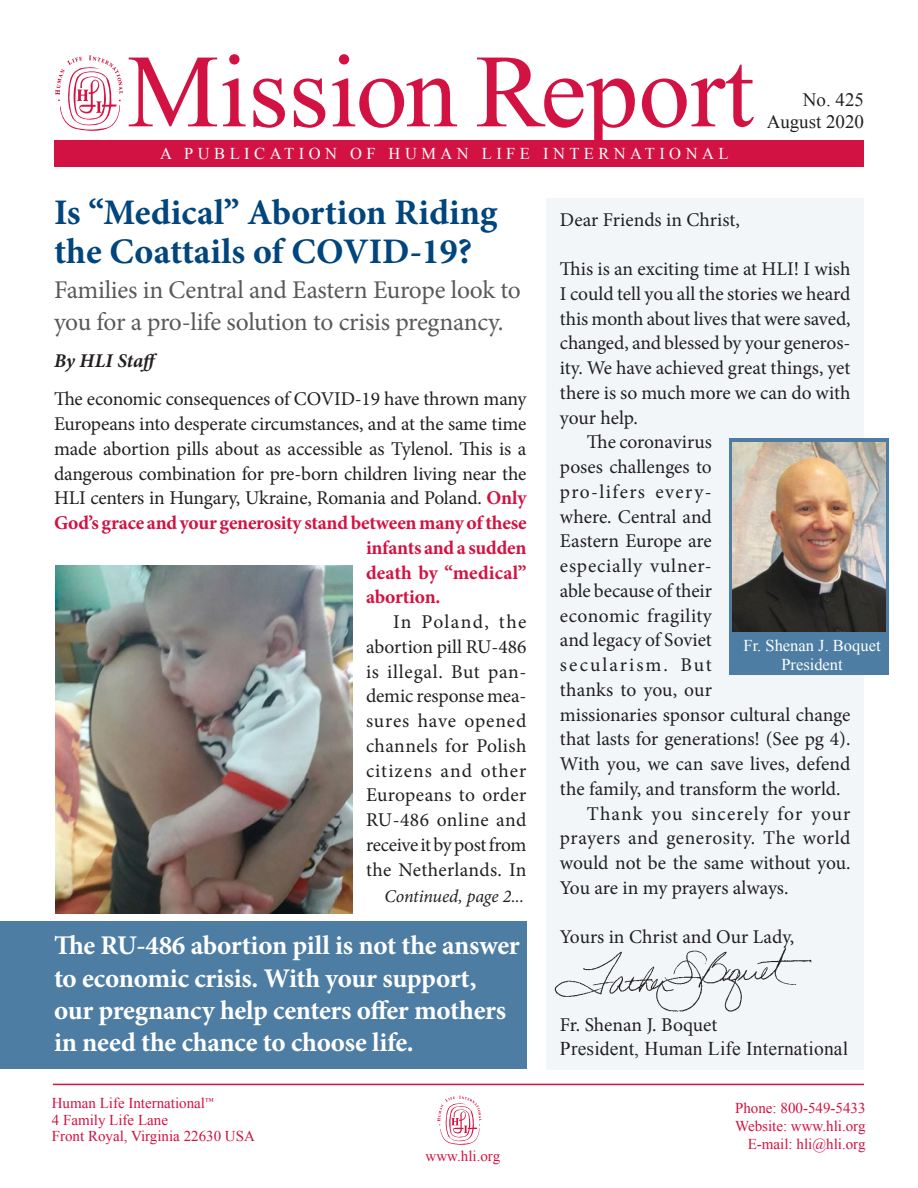
<style>
.page{position:relative;width:918px;height:1188px;background:#fff}
.page>*{position:absolute;margin:0;border:0;box-sizing:border-box;transform-origin:0 0}
.t1{font:103.8px "Times New Roman";color:#d21242}
.t2{font:44.7px "Goudy Old Style T";letter-spacing:.035em;color:#d21242}
.t3{font:700 36px/39px "Minion Pro";color:#00457c}
.t4{font:700 27px/32.4px "Minion Pro";letter-spacing:-.01em;color:#fff}
.t5{font:25.5px/31.5px "Minion Pro";letter-spacing:-.015em;color:#58595b}
.t6{font:21.75px "Goudy Old Style T";letter-spacing:.18em;color:#d21242}
.t7{font:19.5px/24.8px "Minion Pro";letter-spacing:-.005em;color:#231f20;text-align:justify}
.t8{font:700 19.5px "Minion Pro";letter-spacing:-.01em;color:#d21242}
.t9{font:19.5px "Minion Pro";letter-spacing:.025em;color:#231f20}
.t10{font:19.5px "Times New Roman";letter-spacing:.01em;color:#231f20}
.t11{font:19.5px "Minion Pro";letter-spacing:.05em;color:#231f20}
.t12{font:19.5px "Minion Pro";letter-spacing:.04em;color:#231f20}
.t13{font:19.5px "Minion Pro";letter-spacing:.075em;color:#231f20}
.t14{font:700 19.5px "Minion Pro";letter-spacing:.01em;color:#d21242}
.t15{font:19.5px "Minion Pro";letter-spacing:.105em;color:#231f20}
.t16{font:italic 700 19.5px "Minion Pro";letter-spacing:.005em;color:#231f20}
.t17{font:18.9px "Times New Roman";color:#231f20}
.t18{font:italic 18px "Minion Pro";letter-spacing:-.01em;color:#231f20}
.t19{font:16.5px "Times New Roman";letter-spacing:.27em;color:#fff}
.t20{font:16.5px/19.5px "Times New Roman";color:#fff;text-align:center}
.t21{font:15px/16.5px "Times New Roman";color:#d21242}
.s1{font-size:63.9px}
.s2{font-weight:700;color:#d21242}
</style>
<div class="page">
<div style="left:546px;top:198px;width:318px;height:871px;background:#f2f6f8"></div>
<div style="left:729px;top:439px;width:160px;height:236px;background:#4d7da3"></div>
<svg style="left:437px;top:1096px;width:44px;height:49px"></svg>
<hr style="left:53px;top:1084px;width:811px;height:1px;background:#d21242">
<svg style="left:55px;top:55px;width:68px;height:76px"></svg>
<div style="left:54px;top:140px;width:810px;height:27px;background:#d21242"></div>
<img style="left:554px;top:947px;width:258px;height:65px">
<img style="left:732px;top:442px;width:153px;height:189px">
<img style="left:56px;top:566px;width:296px;height:348px">
<div style="left:0;top:921px;width:526px;height:148px;background:#4d7da3"></div>
<h1 class="t1" style="left:127px;top:22px;width:628px">Mission Report</h1>
<h2 class="t2" style="left:127px;top:65px;width:545px"><span class="s1">HLI M</span>ISSION <span class="s1">R</span>EPORT</h2>
<p class="t6" style="left:129px;top:109px;width:544px">PRO-LIFE MISSIONARIES TO THE WORLD</p>
<p class="t17" style="left:803px;top:87px;width:62px">No. 425</p>
<p class="t17" style="left:767px;top:109px;width:99px">August 2020</p>
<p class="t19" style="left:160px;top:142px;width:570px">A PUBLICATION OF HUMAN LIFE INTERNATIONAL</p>
<h3 class="t3" style="left:54px;top:193px;width:445px">Is “Medical” Abortion Riding the Coattails of COVID-19?</h3>
<h3 class="t5" style="left:54px;top:274px;width:468px">Families in Central and Eastern Europe look to you for a pro-life solution to crisis pregnancy.</h3>
<p class="t16" style="left:54px;top:347px;width:108px">By HLI Staff</p>
<p class="t7" style="left:54px;top:387px;width:474px">The economic consequences of COVID-19 have thrown many</p>
<p class="t7" style="left:54px;top:412px;width:474px">Europeans into desperate circumstances, and at the same time</p>
<p class="t7" style="left:54px;top:436px;width:474px">made abortion pills about as accessible as Tylenol. This is a</p>
<p class="t7" style="left:54px;top:461px;width:474px">dangerous combination for pre-born children living near the</p>
<p class="t7" style="left:54px;top:486px;width:474px">HLI centers in Hungary, Ukraine, Romania and Poland. <span class="s2">Only</span></p>
<p class="t8" style="left:54px;top:509px;width:474px">God’s grace and your generosity stand between many of these</p>
<p class="t8" style="left:366px;top:534px;width:162px">infants and a sudden</p>
<p class="t14" style="left:366px;top:559px;width:162px">death by “medical”</p>
<p class="t8" style="left:366px;top:583px;width:76px">abortion.</p>
<p class="t7" style="left:366px;top:610px;width:162px;text-indent:27px">In Poland, the abortion pill RU-486 is illegal. But pan&shy;demic response mea&shy;sures have opened channels for Polish citizens and other Europeans to order RU-486 online and receive it by post from the Netherlands. In</p>
<p class="t18" style="left:384px;top:884px;width:141px">Continued, page 2...</p>
<p class="t7" style="left:560px;top:207px;width:181px">Dear Friends in Christ,</p>
<p class="t7" style="left:560px;top:257px;width:292px">This is an exciting time at HLI! I wish</p>
<p class="t7" style="left:560px;top:281px;width:292px">I could tell you all the stories we heard</p>
<p class="t7" style="left:560px;top:306px;width:292px">this month about lives that were saved,</p>
<p class="t7" style="left:560px;top:331px;width:292px">changed, and blessed by your generos-</p>
<p class="t7" style="left:560px;top:356px;width:292px">ity. We have achieved great things, yet</p>
<p class="t7" style="left:560px;top:380px;width:292px">there is so much more we can do with</p>
<p class="t7" style="left:560px;top:405px;width:79px">your help.</p>
<p class="t7" style="left:587px;top:430px;width:126px">The coronavirus</p>
<p class="t7" style="left:560px;top:455px;width:153px">poses challenges to</p>
<p class="t13" style="left:560px;top:479px;width:153px">pro-lifers every-</p>
<p class="t7" style="left:560px;top:504px;width:153px">where. Central and</p>
<p class="t7" style="left:560px;top:529px;width:153px">Eastern Europe are</p>
<p class="t12" style="left:560px;top:553px;width:153px">especially vulner-</p>
<p class="t7" style="left:560px;top:578px;width:153px">able because of their</p>
<p class="t9" style="left:560px;top:602px;width:153px">economic fragility</p>
<p class="t7" style="left:560px;top:628px;width:153px">and legacy of Soviet</p>
<p class="t15" style="left:560px;top:652px;width:153px">secularism. But</p>
<p class="t7" style="left:560px;top:677px;width:153px">thanks to you, our</p>
<p class="t7" style="left:560px;top:702px;width:292px">missionaries sponsor cultural change</p>
<p class="t7" style="left:560px;top:727px;width:292px">that lasts for generations! (See pg 4).</p>
<p class="t7" style="left:560px;top:752px;width:292px">With you, we can save lives, defend</p>
<p class="t7" style="left:560px;top:776px;width:282px">the family, and transform the world.</p>
<p class="t11" style="left:587px;top:800px;width:265px">Thank you sincerely for your</p>
<p class="t9" style="left:560px;top:825px;width:292px">prayers and generosity. The world</p>
<p class="t7" style="left:560px;top:851px;width:292px">would not be the same without you.</p>
<p class="t7" style="left:560px;top:875px;width:230px">You are in my prayers always.</p>
<p class="t7" style="left:560px;top:925px;width:236px">Yours in Christ and Our Lady,</p>
<p class="t20" style="left:744px;top:635px;width:139px">Fr. Shenan J. Boquet<br>President</p>
<h3 class="t4" style="left:54px;top:929px;width:467px">The RU-486 abortion pill is not the answer to economic crisis. With your support, our pregnancy help centers offer mothers in need the chance to choose life.</h3>
<p class="t7" style="left:560px;top:1013px;width:159px">Fr. Shenan J. Boquet</p>
<p class="t10" style="left:560px;top:1035px;width:290px">President, Human Life International</p>
<p class="t21" style="left:52px;top:1095px;width:205px">Human Life International<sup>™<br></sup>4 Family Life Lane<br>Front Royal, Virginia 22630 USA</p>
<p class="t21" style="left:735px;top:1098px;width:132px;line-height:18px;text-align:right">Phone: 800-549-5433<br>Website: www.hli.org<br>E-mail: hli@hli.org</p>
<p class="t21" style="left:426px;top:1147px;width:76px">www.hli.org</p>
</div>
